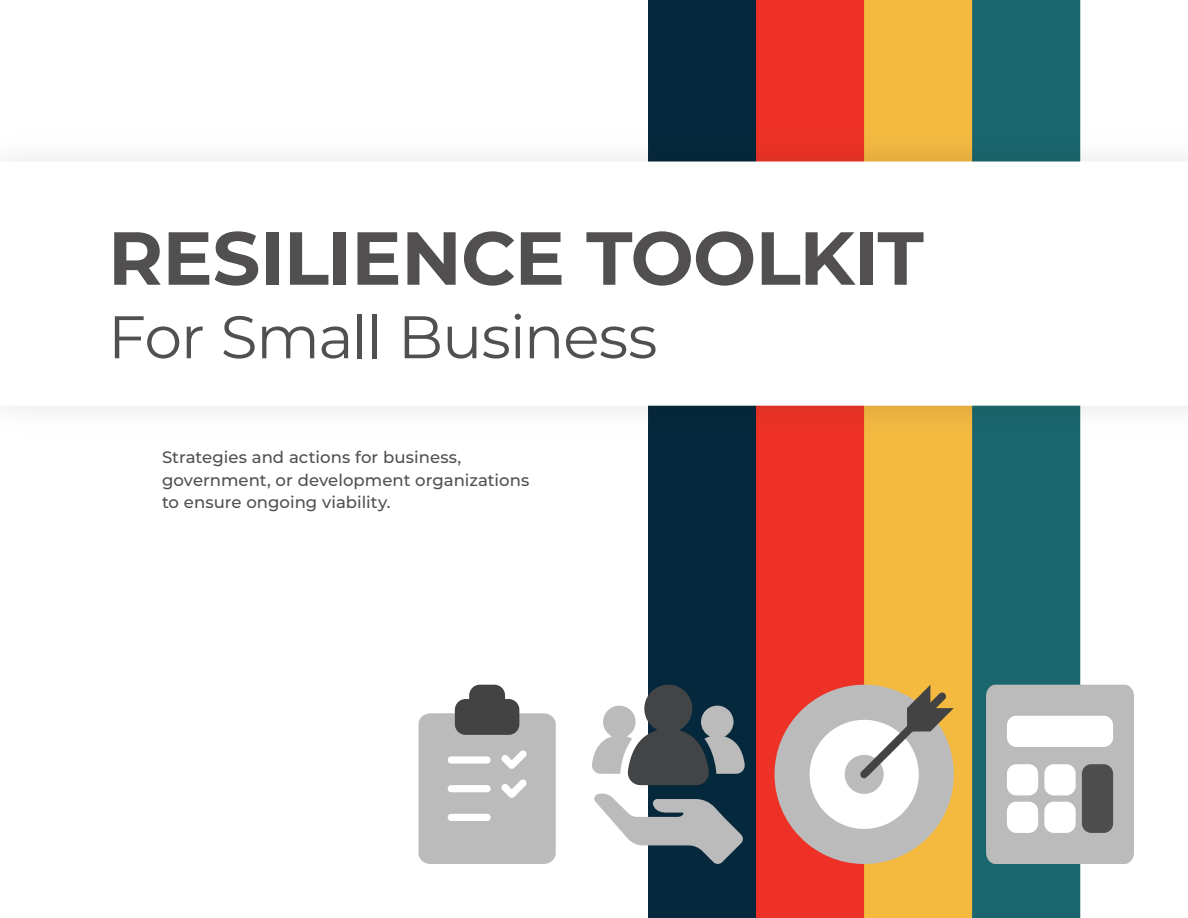
<style>
.page{position:relative;width:1188px;height:918px;background:#fff}
.page>*{position:absolute;margin:0;border:0;box-sizing:border-box;transform-origin:0 0}
.t1{font:700 75px "Montserrat";letter-spacing:-.01em;color:#514f4f}
.t2{font:60px "Montserrat";letter-spacing:-.02em;color:#514f4f}
.t3{font:500 16.5px/22.5px "Montserrat";letter-spacing:.005em;color:#514f4f}
</style>
<div class="page">
<img style="left:8px;top:0;width:1180px;height:918px">
<svg style="left:418px;top:685px;width:138px;height:179px"></svg>
<div style="left:986px;top:685px;width:148px;height:179px;background:#babbba"></div>
<div style="left:1007px;top:716px;width:106px;height:31px;background:#fff;border-radius:9px"></div>
<div style="left:1007px;top:764px;width:31px;height:31px;background:#fff;border-radius:9px"></div>
<div style="left:1007px;top:802px;width:31px;height:31px;background:#fff;border-radius:9px"></div>
<div style="left:1044px;top:764px;width:32px;height:31px;background:#fff;border-radius:9px"></div>
<div style="left:1044px;top:802px;width:32px;height:31px;background:#fff;border-radius:9px"></div>
<div style="left:1082px;top:764px;width:31px;height:69px;background:#4d4d4d;border-radius:9px"></div>
<svg style="left:775px;top:683px;width:179px;height:181px"></svg>
<svg style="left:591px;top:685px;width:154px;height:100px"></svg>
<svg style="left:593px;top:791px;width:150px;height:74px"></svg>
<p class="t1" style="left:108px;top:204px;width:817px">RESILIENCE TOOLKIT</p>
<p class="t2" style="left:108px;top:296px;width:551px">For Small Business</p>
<p class="t3" style="left:162px;top:445px;width:369px">Strategies and actions for business, government, or development organizations to ensure ongoing viability.</p>
</div>
